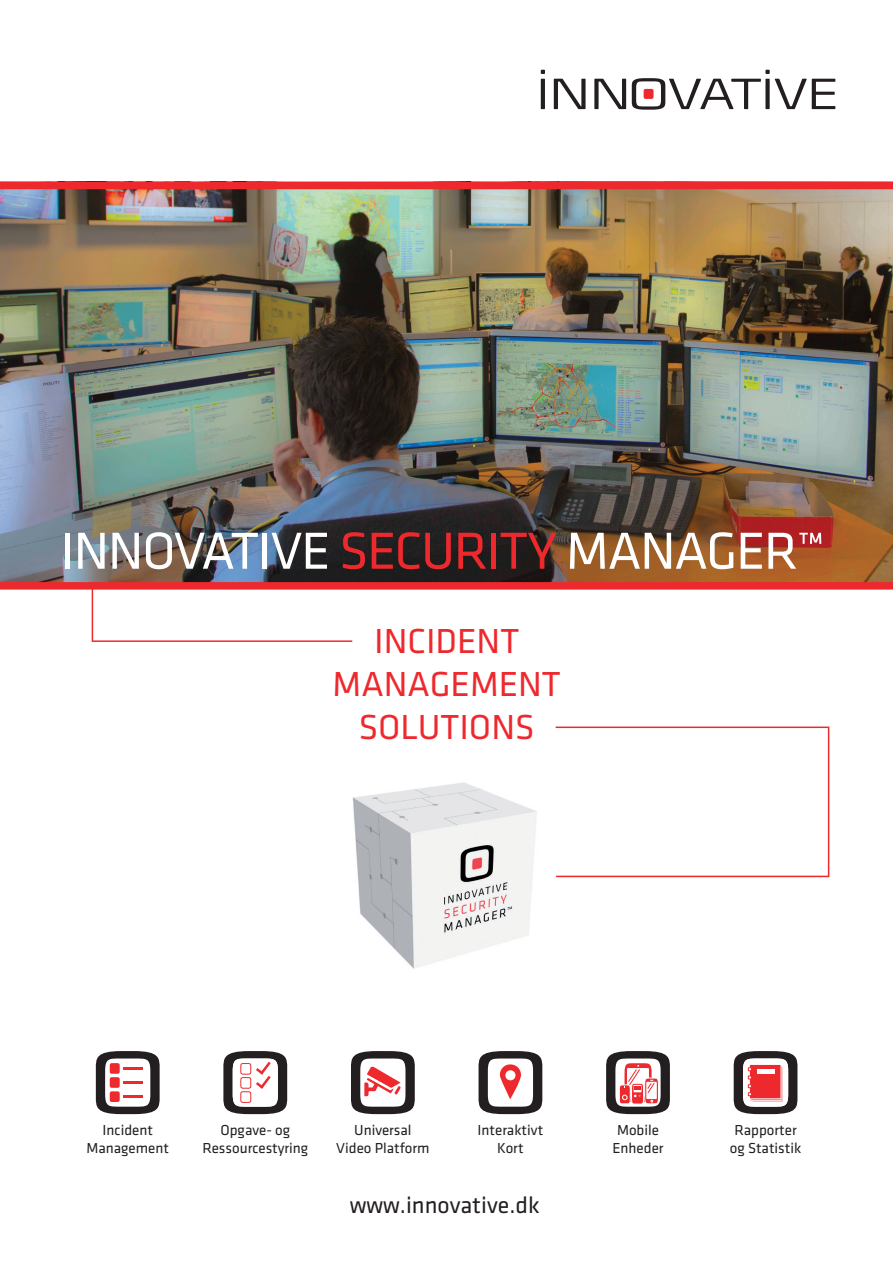
<style>
.page{position:relative;width:893px;height:1263px;background:#fff}
.page>*{position:absolute;margin:0;border:0;box-sizing:border-box;transform-origin:0 0}
.t1{font:54px "Klavika";letter-spacing:-.025em;color:#fff}
.t2{font:36px/43.2px "Klavika";color:#ee292e;text-align:center}
.t3{font:24px "Klavika";color:#231f20}
.t4{font:15px/18px "Klavika";color:#231f20;text-align:center}
.s1{color:#ee292e}
</style>
<div class="page">
<svg style="left:541px;top:70px;width:4px;height:4px"></svg>
<hr style="left:541px;top:79px;width:4px;height:30px;background:#231f20">
<svg style="left:554px;top:79px;width:32px;height:30px"></svg>
<svg style="left:594px;top:79px;width:32px;height:30px"></svg>
<svg style="left:632px;top:70px;width:203px;height:40px"></svg>
<img style="left:0;top:189px;width:893px;height:393px">
<div style="left:0;top:182px;width:893px;height:7px;background:#ee292e"></div>
<div style="left:0;top:582px;width:893px;height:8px;background:#ee292e"></div>
<hr style="left:92px;top:589px;width:1px;height:53px;background:#ee292e">
<hr style="left:92px;top:640px;width:260px;height:2px;background:#ee292e">
<hr style="left:556px;top:726px;width:272px;height:2px;background:#ee292e">
<hr style="left:828px;top:726px;width:1px;height:151px;background:#ee292e">
<hr style="left:556px;top:876px;width:272px;height:1px;background:#ee292e">
<svg style="left:92px;top:392px;width:23px;height:10px"></svg>
<img style="left:352px;top:782px;width:185px;height:187px">
<svg style="left:734px;top:1051px;width:63px;height:63px"></svg>
<svg style="left:479px;top:1051px;width:63px;height:63px"></svg>
<svg style="left:96px;top:1051px;width:64px;height:63px"></svg>
<div style="left:110px;top:1063px;width:10px;height:11px;background:#ee292e;border-radius:3px"></div>
<div style="left:110px;top:1077px;width:10px;height:11px;background:#ee292e;border-radius:3px"></div>
<div style="left:110px;top:1091px;width:10px;height:11px;background:#ee292e;border-radius:3px"></div>
<hr style="left:123px;top:1067px;width:20px;height:2px;background:#ee292e">
<hr style="left:123px;top:1081px;width:20px;height:3px;background:#ee292e">
<hr style="left:123px;top:1095px;width:20px;height:3px;background:#ee292e">
<svg style="left:223px;top:1051px;width:64px;height:63px"></svg>
<svg style="left:351px;top:1051px;width:64px;height:63px"></svg>
<svg style="left:606px;top:1051px;width:64px;height:63px"></svg>
<h1 class="t1" style="left:61px;top:515px;width:765px">INNOVATIVE <span class="s1">SECURITY</span> MANAGER™</h1>
<h2 class="t2" style="left:333px;top:618px;width:230px">INCIDENT<br>MANAGEMENT<br>SOLUTIONS</h2>
<p class="t4" style="left:87px;top:1120px;width:84px">Incident<br>Management</p>
<p class="t4" style="left:202px;top:1120px;width:107px">Opgave- og<br>Ressourcestyring</p>
<p class="t4" style="left:336px;top:1120px;width:95px">Universal<br>Video Platform</p>
<p class="t4" style="left:478px;top:1120px;width:67px">Interaktivt<br>Kort</p>
<p class="t4" style="left:730px;top:1120px;width:73px">Rapporter og Statistik</p>
<p class="t4" style="left:612px;top:1120px;width:52px">Mobile<br>Enheder</p>
<h3 class="t3" style="left:350px;top:1189px;width:191px">www.innovative.dk</h3>
</div>
